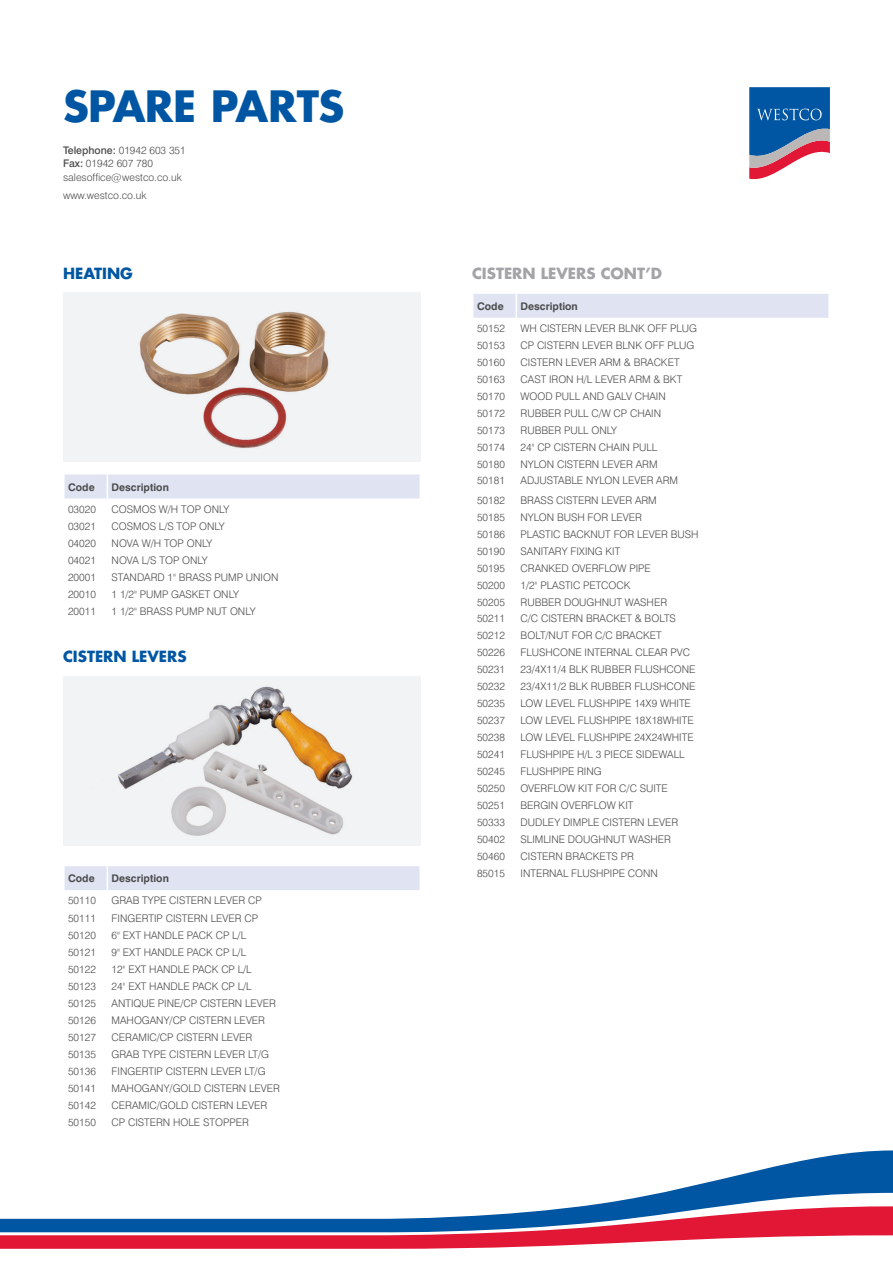
<style>
.page{position:relative;width:893px;height:1263px;background:#fff}
.page>*{position:absolute;margin:0;border:0;box-sizing:border-box;transform-origin:0 0}
.t1{font:700 42px "Futura Std";letter-spacing:-.02em;color:#0156a3}
.t2{font:700 15px "Futura Std";color:#0156a3}
.t3{font:700 15px "Futura Std";color:#a3a4a8}
.t4{font:300 10.5px/13.5px "Swiss 721 BT";color:#4b4c4d}
.t5{font:700 10.5px "Swiss 721 BT";color:#4b4c4d}
.s1{font-weight:500}
</style>
<div class="page">
<svg style="left:749px;top:87px;width:81px;height:92px"></svg>
<svg style="left:0;top:1233px;width:893px;height:16px"></svg>
<svg style="left:0;top:1150px;width:893px;height:83px"></svg>
<div style="left:473px;top:294px;width:355px;height:24px;background:#e0e4f2"></div>
<div style="left:64px;top:866px;width:355px;height:24px;background:#e0e4f2"></div>
<div style="left:64px;top:474px;width:355px;height:24px;background:#e0e4f2"></div>
<img style="left:66px;top:292px;width:352px;height:170px">
<div style="left:63px;top:676px;width:358px;height:170px;background:#f2f3f4"></div>
<img style="left:118px;top:686px;width:235px;height:150px">
<h1 class="t1" style="left:63px;top:78px;width:283px">SPARE PARTS</h1>
<p class="t4" style="left:63px;top:143px;width:124px"><span class="s1">Telephone:</span> 01942 603 351<br><span class="s1">Fax:</span> 01942 607 780 salesoffice@westco.co.uk</p>
<p class="t4" style="left:63px;top:188px;width:85px">www.westco.co.uk</p>
<h2 class="t2" style="left:63px;top:263px;width:71px">HEATING</h2>
<p class="t5" style="left:68px;top:480px;width:28px">Code</p>
<p class="t5" style="left:112px;top:480px;width:59px">Description</p>
<p class="t4" style="left:68px;top:502px;width:29px">03020</p>
<p class="t4" style="left:112px;top:502px;width:119px">COSMOS W/H TOP ONLY</p>
<p class="t4" style="left:68px;top:519px;width:29px">03021</p>
<p class="t4" style="left:112px;top:519px;width:115px">COSMOS L/S TOP ONLY</p>
<p class="t4" style="left:68px;top:536px;width:29px">04020</p>
<p class="t4" style="left:112px;top:536px;width:102px">NOVA W/H TOP ONLY</p>
<p class="t4" style="left:68px;top:553px;width:29px">04021</p>
<p class="t4" style="left:112px;top:553px;width:98px">NOVA L/S TOP ONLY</p>
<p class="t4" style="left:68px;top:570px;width:29px">20001</p>
<p class="t4" style="left:112px;top:570px;width:168px">STANDARD 1" BRASS PUMP UNION</p>
<p class="t4" style="left:68px;top:587px;width:29px">20010</p>
<p class="t4" style="left:112px;top:587px;width:129px">1 1/2" PUMP GASKET ONLY</p>
<p class="t4" style="left:68px;top:604px;width:29px">20011</p>
<p class="t4" style="left:112px;top:604px;width:145px">1 1/2" BRASS PUMP NUT ONLY</p>
<h2 class="t2" style="left:63px;top:646px;width:125px">CISTERN LEVERS</h2>
<p class="t5" style="left:68px;top:872px;width:28px">Code</p>
<p class="t5" style="left:112px;top:872px;width:59px">Description</p>
<p class="t4" style="left:68px;top:894px;width:29px">50110</p>
<p class="t4" style="left:112px;top:894px;width:152px">GRAB TYPE CISTERN LEVER CP</p>
<p class="t4" style="left:68px;top:911px;width:29px">50111</p>
<p class="t4" style="left:112px;top:911px;width:148px">FINGERTIP CISTERN LEVER CP</p>
<p class="t4" style="left:68px;top:928px;width:29px">50120</p>
<p class="t4" style="left:112px;top:928px;width:136px">6" EXT HANDLE PACK CP L/L</p>
<p class="t4" style="left:68px;top:945px;width:29px">50121</p>
<p class="t4" style="left:112px;top:945px;width:136px">9" EXT HANDLE PACK CP L/L</p>
<p class="t4" style="left:68px;top:962px;width:29px">50122</p>
<p class="t4" style="left:112px;top:962px;width:142px">12" EXT HANDLE PACK CP L/L</p>
<p class="t4" style="left:68px;top:979px;width:29px">50123</p>
<p class="t4" style="left:112px;top:979px;width:142px">24" EXT HANDLE PACK CP L/L</p>
<p class="t4" style="left:68px;top:996px;width:29px">50125</p>
<p class="t4" style="left:112px;top:996px;width:166px">ANTIQUE PINE/CP CISTERN LEVER</p>
<p class="t4" style="left:68px;top:1013px;width:29px">50126</p>
<p class="t4" style="left:112px;top:1013px;width:155px">MAHOGANY/CP CISTERN LEVER</p>
<p class="t4" style="left:68px;top:1030px;width:29px">50127</p>
<p class="t4" style="left:112px;top:1030px;width:142px">CERAMIC/CP CISTERN LEVER</p>
<p class="t4" style="left:68px;top:1047px;width:29px">50135</p>
<p class="t4" style="left:112px;top:1047px;width:159px">GRAB TYPE CISTERN LEVER LT/G</p>
<p class="t4" style="left:68px;top:1064px;width:29px">50136</p>
<p class="t4" style="left:112px;top:1064px;width:155px">FINGERTIP CISTERN LEVER LT/G</p>
<p class="t4" style="left:68px;top:1081px;width:29px">50141</p>
<p class="t4" style="left:112px;top:1081px;width:170px">MAHOGANY/GOLD CISTERN LEVER</p>
<p class="t4" style="left:68px;top:1098px;width:29px">50142</p>
<p class="t4" style="left:112px;top:1098px;width:157px">CERAMIC/GOLD CISTERN LEVER</p>
<p class="t4" style="left:68px;top:1115px;width:29px">50150</p>
<p class="t4" style="left:112px;top:1115px;width:139px">CP CISTERN HOLE STOPPER</p>
<h2 class="t3" style="left:472px;top:263px;width:192px">CISTERN LEVERS CONT’D</h2>
<p class="t5" style="left:477px;top:300px;width:28px">Code</p>
<p class="t5" style="left:521px;top:300px;width:59px">Description</p>
<p class="t4" style="left:477px;top:321px;width:29px">50152</p>
<p class="t4" style="left:521px;top:321px;width:178px">WH CISTERN LEVER BLNK OFF PLUG</p>
<p class="t4" style="left:477px;top:338px;width:29px">50153</p>
<p class="t4" style="left:521px;top:338px;width:175px">CP CISTERN LEVER BLNK OFF PLUG</p>
<p class="t4" style="left:477px;top:355px;width:29px">50160</p>
<p class="t4" style="left:521px;top:355px;width:161px">CISTERN LEVER ARM &amp; BRACKET</p>
<p class="t4" style="left:477px;top:372px;width:29px">50163</p>
<p class="t4" style="left:521px;top:372px;width:163px">CAST IRON H/L LEVER ARM &amp; BKT</p>
<p class="t4" style="left:477px;top:389px;width:29px">50170</p>
<p class="t4" style="left:521px;top:389px;width:147px">WOOD PULL AND GALV CHAIN</p>
<p class="t4" style="left:477px;top:406px;width:29px">50172</p>
<p class="t4" style="left:521px;top:406px;width:142px">RUBBER PULL C/W CP CHAIN</p>
<p class="t4" style="left:477px;top:423px;width:29px">50173</p>
<p class="t4" style="left:521px;top:423px;width:98px">RUBBER PULL ONLY</p>
<p class="t4" style="left:477px;top:440px;width:29px">50174</p>
<p class="t4" style="left:521px;top:440px;width:138px">24" CP CISTERN CHAIN PULL</p>
<p class="t4" style="left:477px;top:457px;width:29px">50180</p>
<p class="t4" style="left:521px;top:457px;width:139px">NYLON CISTERN LEVER ARM</p>
<p class="t4" style="left:477px;top:474px;width:29px">50181</p>
<p class="t4" style="left:521px;top:474px;width:159px">ADJUSTABLE NYLON LEVER ARM</p>
<p class="t4" style="left:477px;top:493px;width:29px">50182</p>
<p class="t4" style="left:521px;top:493px;width:138px">BRASS CISTERN LEVER ARM</p>
<p class="t4" style="left:477px;top:510px;width:29px">50185</p>
<p class="t4" style="left:521px;top:510px;width:123px">NYLON BUSH FOR LEVER</p>
<p class="t4" style="left:477px;top:527px;width:29px">50186</p>
<p class="t4" style="left:521px;top:527px;width:180px">PLASTIC BACKNUT FOR LEVER BUSH</p>
<p class="t4" style="left:477px;top:544px;width:29px">50190</p>
<p class="t4" style="left:521px;top:544px;width:101px">SANITARY FIXING KIT</p>
<p class="t4" style="left:477px;top:561px;width:29px">50195</p>
<p class="t4" style="left:521px;top:561px;width:132px">CRANKED OVERFLOW PIPE</p>
<p class="t4" style="left:477px;top:578px;width:29px">50200</p>
<p class="t4" style="left:521px;top:578px;width:112px">1/2" PLASTIC PETCOCK</p>
<p class="t4" style="left:477px;top:595px;width:29px">50205</p>
<p class="t4" style="left:521px;top:595px;width:148px">RUBBER DOUGHNUT WASHER</p>
<p class="t4" style="left:477px;top:612px;width:29px">50211</p>
<p class="t4" style="left:521px;top:612px;width:157px">C/C CISTERN BRACKET &amp; BOLTS</p>
<p class="t4" style="left:477px;top:629px;width:29px">50212</p>
<p class="t4" style="left:521px;top:629px;width:143px">BOLT/NUT FOR C/C BRACKET</p>
<p class="t4" style="left:477px;top:646px;width:29px">50226</p>
<p class="t4" style="left:521px;top:646px;width:171px">FLUSHCONE INTERNAL CLEAR PVC</p>
<p class="t4" style="left:477px;top:663px;width:29px">50231</p>
<p class="t4" style="left:521px;top:663px;width:177px">23/4X11/4 BLK RUBBER FLUSHCONE</p>
<p class="t4" style="left:477px;top:680px;width:29px">50232</p>
<p class="t4" style="left:521px;top:680px;width:177px">23/4X11/2 BLK RUBBER FLUSHCONE</p>
<p class="t4" style="left:477px;top:696px;width:29px">50235</p>
<p class="t4" style="left:521px;top:696px;width:172px">LOW LEVEL FLUSHPIPE 14X9 WHITE</p>
<p class="t4" style="left:477px;top:713px;width:29px">50237</p>
<p class="t4" style="left:521px;top:713px;width:175px">LOW LEVEL FLUSHPIPE 18X18WHITE</p>
<p class="t4" style="left:477px;top:730px;width:29px">50238</p>
<p class="t4" style="left:521px;top:730px;width:175px">LOW LEVEL FLUSHPIPE 24X24WHITE</p>
<p class="t4" style="left:477px;top:747px;width:29px">50241</p>
<p class="t4" style="left:521px;top:747px;width:166px">FLUSHPIPE H/L 3 PIECE SIDEWALL</p>
<p class="t4" style="left:477px;top:764px;width:29px">50245</p>
<p class="t4" style="left:521px;top:764px;width:83px">FLUSHPIPE RING</p>
<p class="t4" style="left:477px;top:781px;width:29px">50250</p>
<p class="t4" style="left:521px;top:781px;width:149px">OVERFLOW KIT FOR C/C SUITE</p>
<p class="t4" style="left:477px;top:798px;width:29px">50251</p>
<p class="t4" style="left:521px;top:798px;width:114px">BERGIN OVERFLOW KIT</p>
<p class="t4" style="left:477px;top:815px;width:29px">50333</p>
<p class="t4" style="left:521px;top:815px;width:159px">DUDLEY DIMPLE CISTERN LEVER</p>
<p class="t4" style="left:477px;top:832px;width:29px">50402</p>
<p class="t4" style="left:521px;top:832px;width:152px">SLIMLINE DOUGHNUT WASHER</p>
<p class="t4" style="left:477px;top:849px;width:29px">50460</p>
<p class="t4" style="left:521px;top:849px;width:115px">CISTERN BRACKETS PR</p>
<p class="t4" style="left:477px;top:866px;width:29px">85015</p>
<p class="t4" style="left:521px;top:866px;width:139px">INTERNAL FLUSHPIPE CONN</p>
</div>
